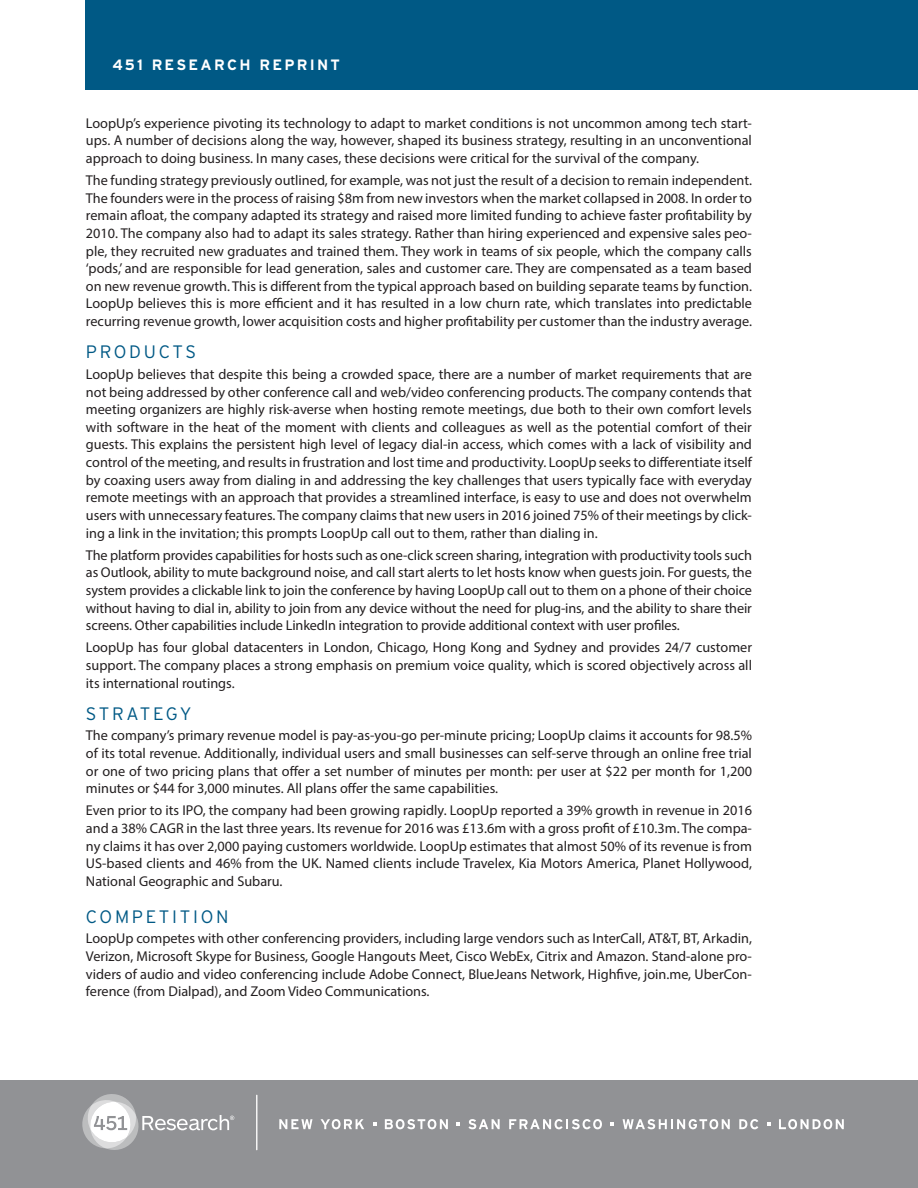
<style>
.page{position:relative;width:918px;height:1188px;background:#fff}
.page>*{position:absolute;margin:0;border:0;box-sizing:border-box;transform-origin:0 0}
.Hed_30_Shorter{font:300 18px "Interstate";letter-spacing:.14em;color:#005985}
.Hed_30_Solid_Light{font:300 18px "Interstate";letter-spacing:.15em;color:#005985}
.Header{font:700 15px "Interstate";letter-spacing:.15em;color:#fff}
.Myriad_Body{font:14.25px/17.7px "Myriad Pro";color:#231f20;text-align:justify}
</style>
<div class="page">
<div style="left:0;top:1080px;width:918px;height:108px;background:#919295"></div>
<hr style="left:256px;top:1095px;width:1px;height:55px;background:#fff">
<svg style="left:82px;top:1094px;width:152px;height:56px"></svg>
<svg style="left:279px;top:1119px;width:34px;height:10px"></svg>
<svg style="left:321px;top:1119px;width:43px;height:10px"></svg>
<svg style="left:385px;top:1119px;width:63px;height:10px"></svg>
<svg style="left:468px;top:1119px;width:32px;height:10px"></svg>
<svg style="left:509px;top:1119px;width:93px;height:10px"></svg>
<svg style="left:623px;top:1119px;width:107px;height:10px"></svg>
<svg style="left:739px;top:1119px;width:19px;height:10px"></svg>
<svg style="left:779px;top:1119px;width:65px;height:10px"></svg>
<svg style="left:373px;top:1122px;width:3px;height:4px"></svg>
<svg style="left:456px;top:1122px;width:4px;height:4px"></svg>
<svg style="left:611px;top:1122px;width:3px;height:4px"></svg>
<svg style="left:767px;top:1122px;width:3px;height:4px"></svg>
<div style="left:86px;top:0;width:832px;height:90px;background:#005985"></div>
<p class="Header" style="left:112px;top:55px;width:229px">451 RESEARCH REPRINT</p>
<p class="Myriad_Body" style="left:86px;top:114px;width:668px">LoopUp’s experience pivoting its technology to adapt to market conditions is not uncommon among tech start&shy;ups. A number of decisions along the way, however, shaped its business strategy, resulting in an unconventional approach to doing business. In many cases, these decisions were critical for the survival of the company.</p>
<p class="Myriad_Body" style="left:86px;top:171px;width:668px">The funding strategy previously outlined, for example, was not just the result of a decision to remain independent.<br>The founders were in the process of raising $8m from new investors when the market collapsed in 2008. In order to remain afloat, the company adapted its strategy and raised more limited funding to achieve faster profitability by 2010. The company also had to adapt its sales strategy. Rather than hiring experienced and expensive sales peo&shy;ple, they recruited new graduates and trained them. They work in teams of six people, which the company calls ‘pods,’ and are responsible for lead generation, sales and customer care. They are compensated as a team based on new revenue growth. This is different from the typical approach based on building separate teams by function.<br>LoopUp believes this is more efficient and it has resulted in a low churn rate, which translates into predictable recurring revenue growth, lower acquisition costs and higher profitability per customer than the industry average.</p>
<p class="Hed_30_Shorter" style="left:86px;top:341px;width:112px">PRODUCTS</p>
<p class="Myriad_Body" style="left:86px;top:365px;width:668px">LoopUp believes that despite this being a crowded space, there are a number of market requirements that are not being addressed by other conference call and web/video conferencing products. The company contends that meeting organizers are highly risk-averse when hosting remote meetings, due both to their own comfort levels with software in the heat of the moment with clients and colleagues as well as the potential comfort of their guests. This explains the persistent high level of legacy dial-in access, which comes with a lack of visibility and control of the meeting, and results in frustration and lost time and productivity. LoopUp seeks to differentiate itself by coaxing users away from dialing in and addressing the key challenges that users typically face with everyday remote meetings with an approach that provides a streamlined interface, is easy to use and does not overwhelm users with unnecessary features. The company claims that new users in 2016 joined 75% of their meetings by click&shy;ing a link in the invitation; this prompts LoopUp call out to them, rather than dialing in.</p>
<p class="Myriad_Body" style="left:86px;top:546px;width:668px">The platform provides capabilities for hosts such as one-click screen sharing, integration with productivity tools such as Outlook, ability to mute background noise, and call start alerts to let hosts know when guests join. For guests, the system provides a clickable link to join the conference by having LoopUp call out to them on a phone of their choice without having to dial in, ability to join from any device without the need for plug-ins, and the ability to share their screens. Other capabilities include LinkedIn integration to provide additional context with user profiles.</p>
<p class="Myriad_Body" style="left:86px;top:638px;width:668px">LoopUp has four global datacenters in London, Chicago, Hong Kong and Sydney and provides 24/7 customer support. The company places a strong emphasis on premium voice quality, which is scored objectively across all its international routings.</p>
<p class="Hed_30_Shorter" style="left:86px;top:703px;width:107px">STRATEGY</p>
<p class="Myriad_Body" style="left:86px;top:727px;width:668px">The company’s primary revenue model is pay-as-you-go per-minute pricing; LoopUp claims it accounts for 98.5% of its total revenue. Additionally, individual users and small businesses can self-serve through an online free trial or one of two pricing plans that offer a set number of minutes per month: per user at $22 per month for 1,200 minutes or $44 for 3,000 minutes. All plans offer the same capabilities.</p>
<p class="Myriad_Body" style="left:86px;top:802px;width:668px">Even prior to its IPO, the company had been growing rapidly. LoopUp reported a 39% growth in revenue in 2016 and a 38% CAGR in the last three years. Its revenue for 2016 was £13.6m with a gross profit of £10.3m. The compa&shy;ny claims it has over 2,000 paying customers worldwide. LoopUp estimates that almost 50% of its revenue is from US-based clients and 46% from the UK. Named clients include Travelex, Kia Motors America, Planet Hollywood, National Geographic and Subaru.</p>
<p class="Hed_30_Solid_Light" style="left:86px;top:905px;width:144px">COMPETITION</p>
<p class="Myriad_Body" style="left:86px;top:929px;width:668px">LoopUp competes with other conferencing providers, including large vendors such as InterCall, AT&amp;T, BT, Arkadin, Verizon, Microsoft Skype for Business, Google Hangouts Meet, Cisco WebEx, Citrix and Amazon. Stand-alone pro&shy;viders of audio and video conferencing include Adobe Connect, BlueJeans Network, Highfive, join.me, UberCon&shy;ference (from Dialpad), and Zoom Video Communications.</p>
</div>
